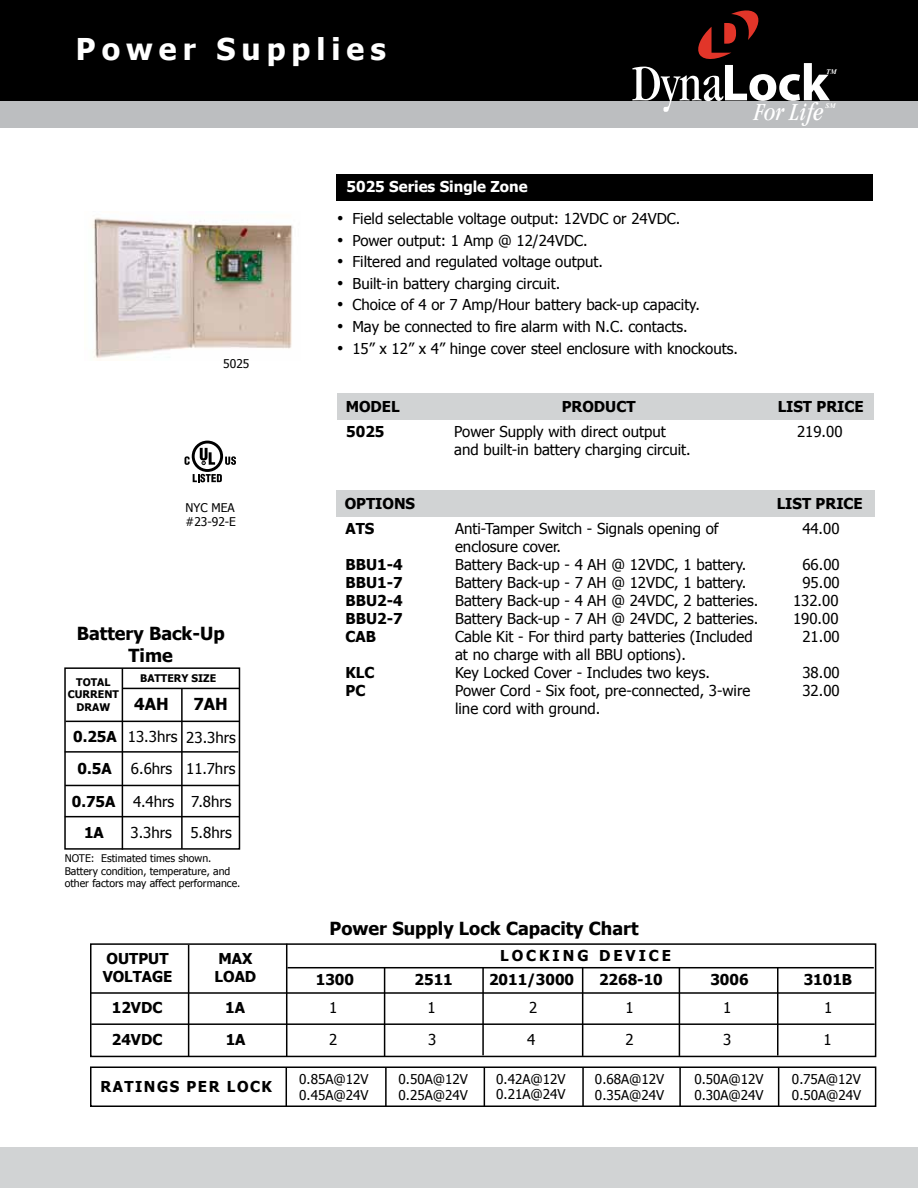
<style>
.page{position:relative;width:918px;height:1188px;background:#fff}
.page>*{position:absolute;margin:0;border:0;box-sizing:border-box;transform-origin:0 0}
.t1{font:condensed 52.5px "Garamond";color:#fff}
.t2{font:700 30px "Tahoma";letter-spacing:.2em;color:#fff}
.t3{font:italic condensed 25.5px "Garamond";color:#fff}
.t4{font:700 18px/21.6px "Tahoma";color:#000;text-align:center}
.t5{font:700 16.5px "Tahoma";color:#000}
.t6{font:15px/18px "Tahoma";color:#000}
.t7{font:700 15px/18px "Tahoma";color:#000}
.t8{font:700 15px "Tahoma";color:#fff}
.t9{font:700 15px "Tahoma";letter-spacing:.1em;color:#000}
.t10{font:700 15px "Tahoma";letter-spacing:.2em;color:#000}
.t11{font:13.5px/15.8px "Tahoma";color:#000}
.t12{font:12px/14.4px "Tahoma";color:#000}
.t13{font:10.5px/12.6px "Tahoma";color:#000}
.t14{font:700 10.5px/12.6px "Tahoma";color:#000;text-align:center}
.t15{font:italic 700 7.05px "Times New Roman";color:#fff}
.s1{font-family:"Myriad";font-weight:700;font-stretch:normal}
.s2{font-family:"Times New Roman";font-size:18px}
</style>
<div class="page">
<div style="left:0;top:0;width:918px;height:101px;background:#000"></div>
<div style="left:0;top:101px;width:918px;height:27px;background:#bcbec0"></div>
<div style="left:0;top:1148px;width:918px;height:40px;background:#d1d3d4"></div>
<svg style="left:698px;top:10px;width:61px;height:49px"></svg>
<div style="left:336px;top:174px;width:537px;height:27px;background:#000"></div>
<div style="left:337px;top:393px;width:536px;height:27px;background:#d1d3d4"></div>
<div style="left:336px;top:490px;width:539px;height:27px;background:#d1d3d4"></div>
<img style="left:92px;top:217px;width:201px;height:141px">
<div style="left:90px;top:943px;width:786px;height:114px;border:2px solid #000"></div>
<div style="left:90px;top:1066px;width:786px;height:41px;border:2px solid #000"></div>
<hr style="left:188px;top:945px;width:1px;height:111px;background:#000">
<hr style="left:286px;top:944px;width:1px;height:113px;background:#000">
<hr style="left:384px;top:968px;width:1px;height:89px;background:#000">
<hr style="left:482px;top:967px;width:2px;height:88px;background:#000">
<hr style="left:582px;top:967px;width:1px;height:89px;background:#000">
<hr style="left:679px;top:967px;width:1px;height:89px;background:#000">
<hr style="left:777px;top:967px;width:1px;height:89px;background:#000">
<hr style="left:287px;top:967px;width:587px;height:1px;background:#000">
<hr style="left:90px;top:992px;width:785px;height:2px;background:#000">
<hr style="left:91px;top:1023px;width:784px;height:2px;background:#000">
<hr style="left:286px;top:1067px;width:1px;height:39px;background:#000">
<hr style="left:385px;top:1067px;width:2px;height:40px;background:#000">
<hr style="left:484px;top:1067px;width:1px;height:40px;background:#000">
<hr style="left:582px;top:1067px;width:2px;height:40px;background:#000">
<hr style="left:679px;top:1068px;width:2px;height:38px;background:#000">
<hr style="left:778px;top:1067px;width:1px;height:39px;background:#000">
<div style="left:64px;top:667px;width:176px;height:183px;border:2px solid #000"></div>
<hr style="left:66px;top:721px;width:173px;height:1px;background:#000">
<hr style="left:65px;top:751px;width:173px;height:2px;background:#000">
<hr style="left:65px;top:785px;width:174px;height:1px;background:#000">
<hr style="left:65px;top:816px;width:175px;height:1px;background:#000">
<hr style="left:122px;top:668px;width:1px;height:182px;background:#000">
<hr style="left:181px;top:688px;width:2px;height:161px;background:#000">
<hr style="left:122px;top:688px;width:117px;height:1px;background:#000">
<svg style="left:193px;top:474px;width:29px;height:8px"></svg>
<svg style="left:225px;top:456px;width:11px;height:9px"></svg>
<svg style="left:192px;top:441px;width:31px;height:31px"></svg>
<div style="left:195px;top:444px;width:25px;height:25px;background:#fff;border-radius:50%"></div>
<svg style="left:200px;top:448px;width:15px;height:17px"></svg>
<svg style="left:185px;top:456px;width:5px;height:9px"></svg>
<h2 class="t2" style="left:76px;top:28px;width:311px">Power Supplies</h2>
<p class="t8" style="left:347px;top:176px;width:183px">5025 Series Single Zone</p>
<h1 class="t1" style="left:632px;top:54px;width:198px">Dyna<span class="s1">Lock</span></h1>
<p class="t15" style="left:826px;top:67px;width:12px">TM</p>
<h3 class="t3" style="left:754px;top:98px;width:71px">For Life</h3>
<p class="t15" style="left:826px;top:101px;width:12px">SM</p>
<p class="t12" style="left:223px;top:356px;width:28px">5025</p>
<p class="t12" style="left:186px;top:500px;width:52px">NYC MEA #23-92-E</p>
<p class="t4" style="left:77px;top:622px;width:150px">Battery Back-Up<br>Time</p>
<p class="t14" style="left:68px;top:675px;width:52px">TOTAL<br>CURRENT<br>DRAW</p>
<p class="t7" style="left:73px;top:720px;width:45px;line-height:31.5px">0.25A<br>0.5A</p>
<p class="t7" style="left:72px;top:786px;width:45px;line-height:30.3px;text-align:center">0.75A<br>1A</p>
<p class="t14" style="left:140px;top:671px;width:78px">BATTERY SIZE</p>
<p class="t5" style="left:134px;top:692px;width:36px">4AH</p>
<p class="t5" style="left:193px;top:692px;width:36px">7AH</p>
<p class="t6" style="left:128px;top:720px;width:51px;line-height:32.5px">13.3hrs<br>6.6hrs<br>4.4hrs</p>
<p class="t6" style="left:130px;top:823px;width:43px">3.3hrs</p>
<p class="t6" style="left:186px;top:720px;width:51px;line-height:32.2px;text-align:center">23.3hrs<br>11.7hrs<br>7.8hrs</p>
<p class="t6" style="left:190px;top:823px;width:43px">5.8hrs</p>
<p class="t13" style="left:65px;top:851px;width:177px">NOTE: Estimated times shown.<br>Battery condition, temperature, and other factors may affect performance.</p>
<p class="t7" style="left:103px;top:949px;width:71px">OUTPUT<br>VOLTAGE</p>
<p class="t7" style="left:215px;top:949px;width:43px">MAX<br>LOAD</p>
<p class="t6" style="left:337px;top:209px;width:345px"><span class="s2">•</span> Field selectable voltage output: 12VDC or 24VDC.</p>
<p class="t6" style="left:337px;top:230px;width:252px"><span class="s2">•</span> Power output: 1 Amp @ 12/24VDC.</p>
<p class="t6" style="left:337px;top:252px;width:267px"><span class="s2">•</span> Filtered and regulated voltage output.</p>
<p class="t6" style="left:337px;top:274px;width:225px"><span class="s2">•</span> Built-in battery charging circuit.</p>
<p class="t6" style="left:337px;top:295px;width:364px"><span class="s2">•</span> Choice of 4 or 7 Amp/Hour battery back-up capacity.</p>
<p class="t6" style="left:337px;top:317px;width:352px"><span class="s2">•</span> May be connected to fire alarm with N.C. contacts.</p>
<p class="t6" style="left:337px;top:338px;width:402px"><span class="s2">•</span> 15” x 12” x 4” hinge cover steel enclosure with knockouts.</p>
<p class="t7" style="left:346px;top:396px;width:56px">MODEL</p>
<p class="t7" style="left:562px;top:396px;width:75px">PRODUCT</p>
<p class="t7" style="left:778px;top:396px;width:88px">LIST PRICE</p>
<p class="t7" style="left:346px;top:421px;width:40px">5025</p>
<p class="t6" style="left:454px;top:422px;width:213px">Power Supply with direct output</p>
<p class="t6" style="left:797px;top:422px;width:47px">219.00</p>
<p class="t6" style="left:454px;top:440px;width:238px">and built-in battery charging circuit.</p>
<p class="t7" style="left:345px;top:493px;width:72px">OPTIONS</p>
<p class="t7" style="left:777px;top:493px;width:88px">LIST PRICE</p>
<p class="t7" style="left:346px;top:518px;width:30px">ATS</p>
<p class="t7" style="left:346px;top:554px;width:59px;text-align:justify">BBU1-4<br>BBU1-7<br>BBU2-4<br>BBU2-7<br>CAB</p>
<p class="t7" style="left:346px;top:662px;width:31px">KLC<br>PC</p>
<p class="t6" style="left:455px;top:519px;width:305px">Anti-Tamper Switch - Signals opening of enclosure cover.<br>Battery Back-up - 4 AH @ 12VDC, 1 battery.<br>Battery Back-up - 7 AH @ 12VDC, 1 battery.<br>Battery Back-up - 4 AH @ 24VDC, 2 batteries.<br>Battery Back-up - 7 AH @ 24VDC, 2 batteries.<br>Cable Kit - For third party batteries (Included at no charge with all BBU options).<br>Key Locked Cover - Includes two keys.<br>Power Cord - Six foot, pre-connected, 3-wire line cord with ground.</p>
<p class="t6" style="left:802px;top:519px;width:39px">44.00</p>
<p class="t6" style="left:793px;top:555px;width:48px;text-align:right">66.00<br>95.00<br>132.00<br>190.00<br>21.00</p>
<p class="t6" style="left:802px;top:663px;width:39px">38.00<br>32.00</p>
<p class="t4" style="left:330px;top:917px;width:310px">Power Supply Lock Capacity Chart</p>
<p class="t10" style="left:500px;top:945px;width:173px">LOCKING DEVICE</p>
<p class="t7" style="left:316px;top:970px;width:40px">1300</p>
<p class="t7" style="left:415px;top:970px;width:40px">2511</p>
<p class="t7" style="left:489px;top:970px;width:87px">2011/3000</p>
<p class="t7" style="left:599px;top:969px;width:65px">2268-10</p>
<p class="t7" style="left:710px;top:969px;width:40px">3006</p>
<p class="t7" style="left:804px;top:970px;width:50px">3101B</p>
<p class="t7" style="left:112px;top:990px;width:52px;line-height:32.7px">12VDC<br>24VDC</p>
<p class="t7" style="left:225px;top:990px;width:22px;line-height:32.7px">1A<br>1A</p>
<p class="t6" style="left:329px;top:998px;width:10px">1</p>
<p class="t6" style="left:427px;top:997px;width:10px">1</p>
<p class="t6" style="left:329px;top:1030px;width:10px">2</p>
<p class="t6" style="left:428px;top:1030px;width:10px">3</p>
<p class="t6" style="left:527px;top:990px;width:12px;line-height:32.5px">2<br>4</p>
<p class="t6" style="left:625px;top:990px;width:10px;line-height:32.7px">1<br>2</p>
<p class="t6" style="left:723px;top:990px;width:10px;line-height:32.1px">1<br>3</p>
<p class="t6" style="left:823px;top:991px;width:10px;line-height:31.7px">1<br>1</p>
<p class="t9" style="left:100px;top:1076px;width:173px">RATINGS PER LOCK</p>
<p class="t11" style="left:299px;top:1071px;width:71px">0.85A@12V<br>0.45A@24V</p>
<p class="t11" style="left:399px;top:1071px;width:71px">0.50A@12V<br>0.25A@24V</p>
<p class="t11" style="left:496px;top:1070px;width:71px">0.42A@12V<br>0.21A@24V</p>
<p class="t11" style="left:595px;top:1071px;width:71px">0.68A@12V<br>0.35A@24V</p>
<p class="t11" style="left:694px;top:1071px;width:71px">0.50A@12V<br>0.30A@24V</p>
<p class="t11" style="left:792px;top:1071px;width:71px">0.75A@12V<br>0.50A@24V</p>
</div>
